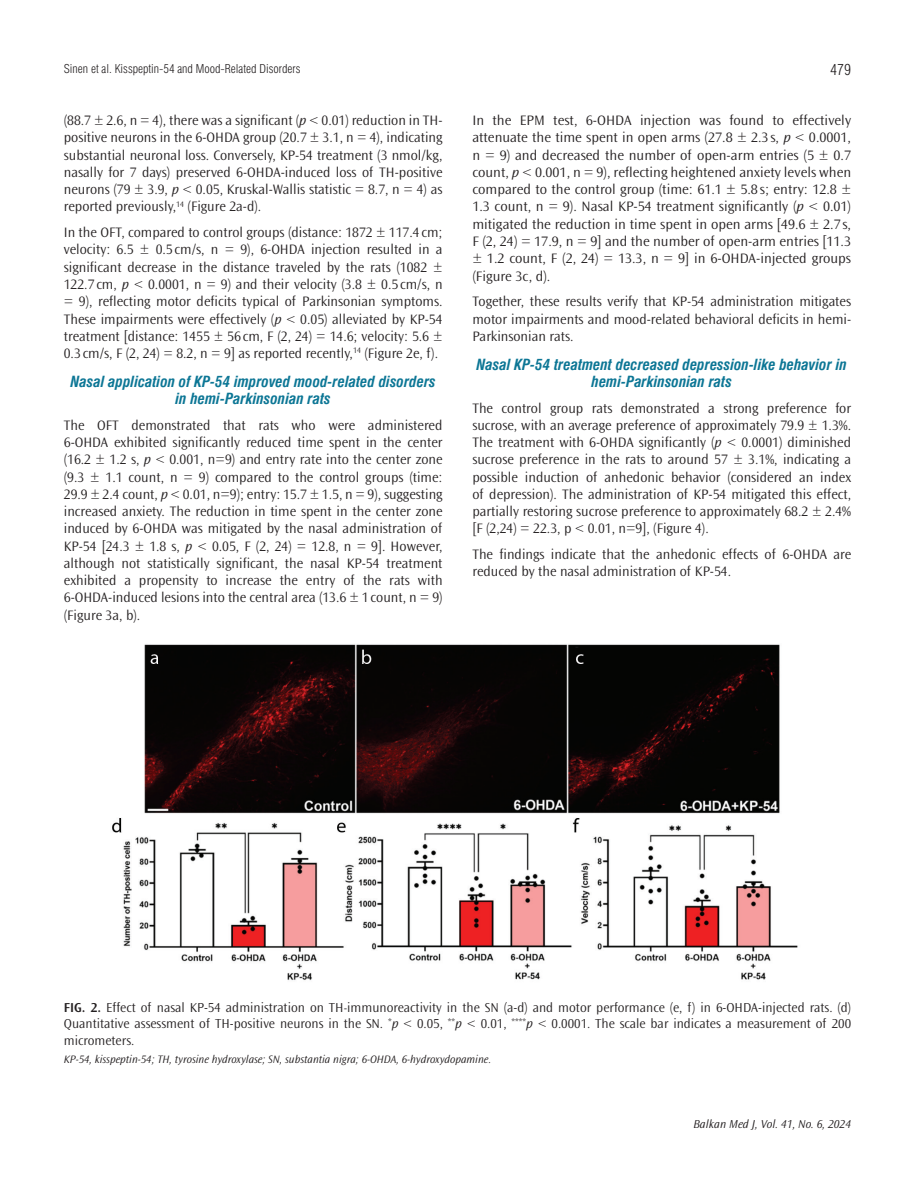
<style>
.page{position:relative;width:915px;height:1191px;background:#fff}
.page>*{position:absolute;margin:0;border:0;box-sizing:border-box;transform-origin:0 0}
.t1{font:15px/17.2px "Swiss Cond Bold Italic Tr";color:#0c7695;text-align:center}
.t2{font:15px "Swiss Condensed Light Tr";color:#231f20}
.t3{font:300 14.25px/17.2px "Ocean Sans Std";color:#231f20;text-align:justify}
.t4{font:300 13.5px/16.5px "Ocean Sans Std";color:#231f20;text-align:justify}
.t5{font:12px "Swiss Condensed Light Tr";color:#231f20}
.t6{font:italic 300 12px "Ocean Sans Std";color:#231f20}
.t7{font:italic 300 11.25px "Ocean Sans Std";color:#231f20}
.s1{font-style:italic}
.s2{font-weight:600}
.s3{font-size:12px}
</style>
<div class="page">
<img style="left:112px;top:644px;width:686px;height:337px">
<p class="t5" style="left:64px;top:61px;width:238px">Sinen et al. Kisspeptin-54 and Mood-Related Disorders</p>
<p class="t2" style="left:829px;top:61px;width:23px">479</p>
<p class="t3" style="left:64px;top:112px;width:380px">(88.7 ± 2.6, n = 4), there was a significant (<span class="s1">p</span> &lt; 0.01) reduction in TH&shy;positive neurons in the 6-OHDA group (20.7 ± 3.1, n = 4), indicating substantial neuronal loss. Conversely, KP-54 treatment (3 nmol/kg, nasally for 7 days) preserved 6-OHDA-induced loss of TH-positive neurons (79 ± 3.9, <span class="s1">p</span> &lt; 0.05, Kruskal-Wallis statistic = 8.7, n = 4) as reported previously,<sup>14</sup> (Figure 2a-d).</p>
<p class="t3" style="left:64px;top:224px;width:380px">In the OFT, compared to control groups (distance: 1872 ± 117.4 cm; velocity: 6.5 ± 0.5 cm/s, n = 9), 6-OHDA injection resulted in a significant decrease in the distance traveled by the rats (1082 ± 122.7 cm, <span class="s1">p</span> &lt; 0.0001, n = 9) and their velocity (3.8 ± 0.5 cm/s, n = 9), reflecting motor deficits typical of Parkinsonian symptoms.<br>These impairments were effectively (<span class="s1">p</span> &lt; 0.05) alleviated by KP-54 treatment [distance: 1455 ± 56 cm, F (2, 24) = 14.6; velocity: 5.6 ± 0.3 cm/s, F (2, 24) = 8.2, n = 9] as reported recently,<sup>14</sup> (Figure 2e, f).</p>
<p class="t1" style="left:71px;top:373px;width:366px">Nasal application of KP-54 improved mood-related disorders in hemi-Parkinsonian rats</p>
<p class="t3" style="left:64px;top:417px;width:380px">The OFT demonstrated that rats who were administered 6-OHDA exhibited significantly reduced time spent in the center (16.2 ± 1.2 s, <span class="s1">p</span> &lt; 0.001, n=9) and entry rate into the center zone (9.3 ± 1.1 count, n = 9) compared to the control groups (time:<br>29.9 ± 2.4 count, <span class="s1">p</span> &lt; 0.01, n=9); entry: 15.7 ± 1.5, n = 9), suggesting increased anxiety. The reduction in time spent in the center zone induced by 6-OHDA was mitigated by the nasal administration of KP-54 [24.3 ± 1.8 s, <span class="s1">p</span> &lt; 0.05, F (2, 24) = 12.8, n = 9]. However, although not statistically significant, the nasal KP-54 treatment exhibited a propensity to increase the entry of the rats with 6-OHDA-induced lesions into the central area (13.6 ± 1 count, n = 9) (Figure 3a, b).</p>
<p class="t3" style="left:472px;top:112px;width:380px">In the EPM test, 6-OHDA injection was found to effectively attenuate the time spent in open arms (27.8 ± 2.3 s, <span class="s1">p</span> &lt; 0.0001, n = 9) and decreased the number of open-arm entries (5 ± 0.7 count, <span class="s1">p</span> &lt; 0.001, n = 9), reflecting heightened anxiety levels when compared to the control group (time: 61.1 ± 5.8 s; entry: 12.8 ± 1.3 count, n = 9). Nasal KP-54 treatment significantly (<span class="s1">p</span> &lt; 0.01) mitigated the reduction in time spent in open arms [49.6 ± 2.7 s, F (2, 24) = 17.9, n = 9] and the number of open-arm entries [11.3 ± 1.2 count, F (2, 24) = 13.3, n = 9] in 6-OHDA-injected groups (Figure 3c, d).</p>
<p class="t3" style="left:472px;top:293px;width:380px">Together, these results verify that KP-54 administration mitigates motor impairments and mood-related behavioral deficits in hemi-Parkinsonian rats.</p>
<p class="t1" style="left:476px;top:355px;width:371px">Nasal KP-54 treatment decreased depression-like behavior in hemi-Parkinsonian rats</p>
<p class="t3" style="left:472px;top:399px;width:380px">The control group rats demonstrated a strong preference for sucrose, with an average preference of approximately 79.9 ± 1.3%.<br>The treatment with 6-OHDA significantly (<span class="s1">p</span> &lt; 0.0001) diminished sucrose preference in the rats to around 57 ± 3.1%, indicating a possible induction of anhedonic behavior (considered an index of depression). The administration of KP-54 mitigated this effect, partially restoring sucrose preference to approximately 68.2 ± 2.4% [F (2,24) = 22.3, p &lt; 0.01, n=9], (Figure 4).</p>
<p class="t3" style="left:472px;top:546px;width:380px">The findings indicate that the anhedonic effects of 6-OHDA are reduced by the nasal administration of KP-54.</p>
<p class="t4" style="left:64px;top:999px;width:788px"><span class="s2">FIG. 2.</span> Effect of nasal KP-54 administration on TH<span class="s3">-</span>immunoreactivity in the SN (a-d) and motor performance (e, f) in 6-OHDA-injected rats. (d)<br>Quantitative assessment of TH-positive neurons in the SN. <sup>*</sup><span class="s1">p</span> &lt; 0.05, <sup>**</sup><span class="s1">p</span> &lt; 0.01, <sup>****</sup><span class="s1">p</span> &lt; 0.0001. The scale bar indicates a measurement of 200 micrometers.</p>
<p class="t7" style="left:64px;top:1052px;width:429px">KP-54, kisspeptin-54; TH, tyrosine hydroxylase; SN, substantia nigra; 6-OHDA, 6-hydroxydopamine.</p>
<p class="t6" style="left:693px;top:1117px;width:159px">Balkan Med J, Vol. 41, No. 6, 2024</p>
</div>
